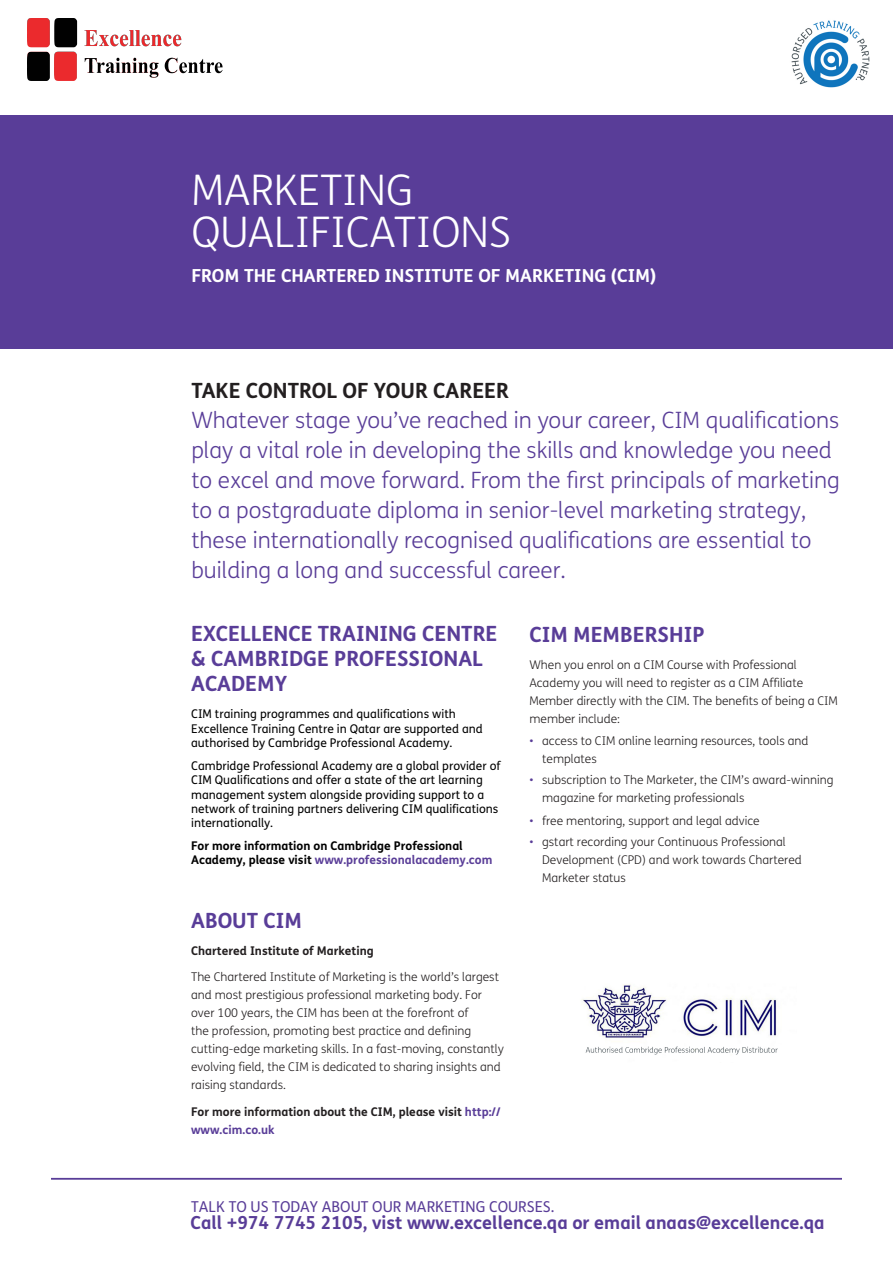
<style>
.page{position:relative;width:893px;height:1263px;background:#fff}
.page>*{position:absolute;margin:0;border:0;box-sizing:border-box;transform-origin:0 0}
.t1{font:300 42.15px/42.2px "FS Me";color:#fff}
.YELLO_INTRO{font:300 22.5px/30px "FS Me";color:#593d98}
.BODY_COPY{font:700 21px/25.2px "FS Me";color:#593d98}
.t2{font:700 21px "FS Me";color:#231f20}
.SUB_HEADER1{font:700 21px "FS Me";color:#593d98}
.t3{font:700 18px "FS Me";color:#593d98}
.t4{font:700 18px "FS Me";color:#fff}
.t5{font:15px "FS Me";color:#593d98}
.BODY_COPY-2{font:300 12px/18px "FS Me";color:#231f20}
.BODY_COPY-3{font:12px/14.4px "FS Me";color:#000}
.BODY_COPY-4{font:700 12px/18px "FS Me";color:#231f20}
.BODY_COPY-5{font:700 12px/14.4px "FS Me";color:#000}
.s1{color:#5a3e98}
.s2{color:#593d98}
</style>
<div class="page">
<div style="left:0;top:115px;width:893px;height:234px;background:#593d98"></div>
<hr style="left:51px;top:1178px;width:791px;height:1px;background:#593d98">
<img style="left:791px;top:20px;width:79px;height:68px">
<img style="left:27px;top:19px;width:195px;height:61px">
<img style="left:581px;top:984px;width:197px;height:71px">
<p class="t1" style="left:191px;top:168px;width:321px">MARKETING<br>QUALIFICATIONS</p>
<p class="t4" style="left:191px;top:262px;width:466px">FROM THE CHARTERED INSTITUTE OF MARKETING (CIM)</p>
<p class="t2" style="left:191px;top:375px;width:319px">TAKE CONTROL OF YOUR CAREER</p>
<p class="YELLO_INTRO" style="left:191px;top:405px;width:650px">Whatever stage you’ve reached in your career, CIM qualifications play a vital role in developing the skills and knowledge you need to excel and move forward. From the first principals of marketing to a postgraduate diploma in senior-level marketing strategy, these internationally recognised qualifications are essential to building a long and successful career.</p>
<p class="BODY_COPY" style="left:191px;top:620px;width:308px">EXCELLENCE TRAINING CENTRE &amp; CAMBRIDGE PROFESSIONAL<br>ACADEMY</p>
<p class="BODY_COPY-3" style="left:191px;top:706px;width:293px">CIM training programmes and qualifications with<br>Excellence Training Centre in Qatar are supported and authorised by Cambridge Professional Academy.</p>
<p class="BODY_COPY-3" style="left:191px;top:758px;width:311px">Cambridge Professional Academy are a global provider of CIM Qualifications and offer a state of the art learning management system alongside providing support to a network of training partners delivering CIM qualifications internationally.</p>
<p class="BODY_COPY-5" style="left:191px;top:838px;width:303px">For more information on Cambridge Professional<br>Academy, please visit <span class="s1">www.professionalacademy.com</span></p>
<p class="BODY_COPY" style="left:191px;top:907px;width:112px">ABOUT CIM</p>
<p class="BODY_COPY-4" style="left:191px;top:941px;width:184px">Chartered Institute of Marketing</p>
<p class="BODY_COPY-2" style="left:191px;top:967px;width:314px">The Chartered Institute of Marketing is the world’s largest and most prestigious professional marketing body. For over 100 years, the CIM has been at the forefront of<br>the profession, promoting best practice and defining cutting-edge marketing skills. In a fast-moving, constantly evolving field, the CIM is dedicated to sharing insights and raising standards.</p>
<p class="BODY_COPY-4" style="left:191px;top:1102px;width:311px">For more information about the CIM, please visit <span class="s2">http:// www.cim.co.uk</span></p>
<p class="SUB_HEADER1" style="left:529px;top:618px;width:176px">CIM MEMBERSHIP</p>
<p class="BODY_COPY-2" style="left:529px;top:655px;width:310px">When you enrol on a CIM Course with Professional Academy you will need to register as a CIM Affiliate Member directly with the CIM. The benefits of being a CIM member include:</p>
<p class="BODY_COPY-2" style="left:542px;top:731px;width:268px;text-indent:-13px"><span class="s2">•</span> access to CIM online learning resources, tools and templates</p>
<p class="BODY_COPY-2" style="left:542px;top:771px;width:293px;text-indent:-13px"><span class="s2">•</span> subscription to The Marketer, the CIM’s award-winning magazine for marketing professionals</p>
<p class="BODY_COPY-2" style="left:529px;top:811px;width:232px"><span class="s2">•</span> free mentoring, support and legal advice</p>
<p class="BODY_COPY-2" style="left:542px;top:833px;width:261px;text-indent:-13px"><span class="s2">•</span> gstart recording your Continuous Professional<br>Development (CPD) and work towards Chartered<br>Marketer status</p>
<p class="t5" style="left:191px;top:1197px;width:365px">TALK TO US TODAY ABOUT OUR MARKETING COURSES.</p>
<h3 class="t3" style="left:190px;top:1209px;width:636px">Call +974 7745 2105, vist www.excellence.qa or email anaas@excellence.qa</h3>
</div>
